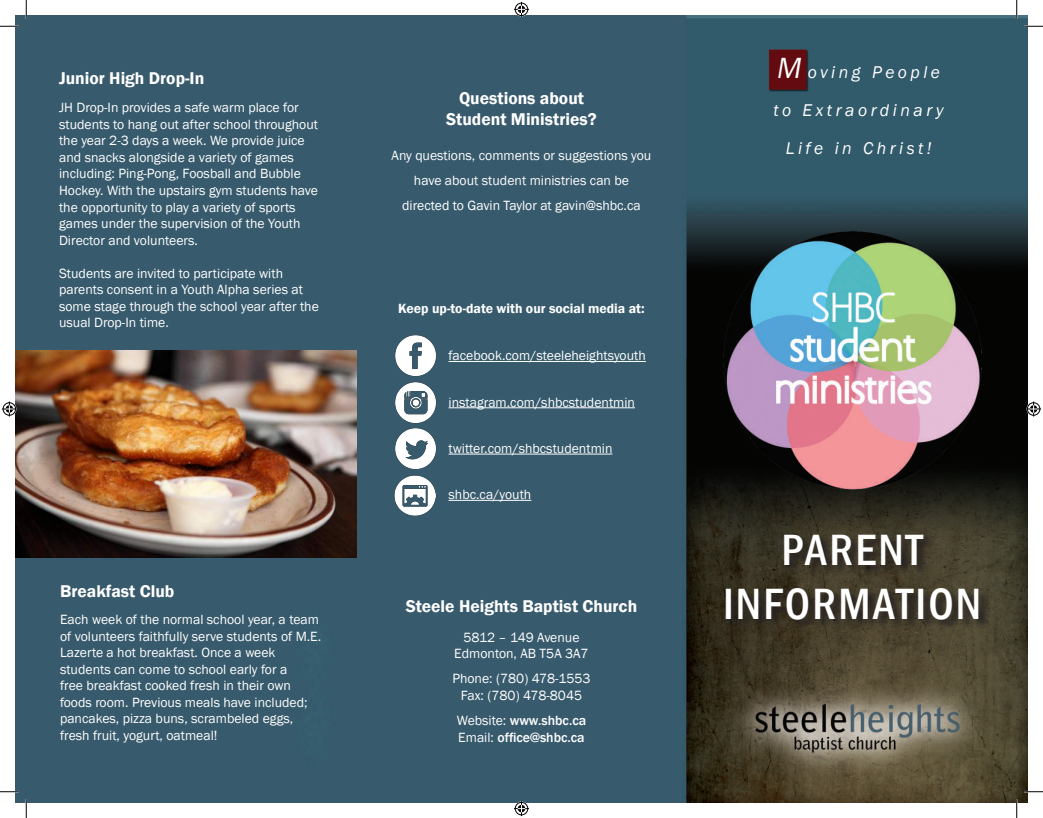
<style>
.page{position:relative;width:1043px;height:818px;background:#fff}
.page>*{position:absolute;margin:0;border:0;box-sizing:border-box;transform-origin:0 0}
.t1{font:500 condensed 45px/54px "Franklin Gothic";letter-spacing:.05em;color:#fff;text-align:center}
.t2{font:600 17.5px/21px "Franklin Gothic";color:#fff;text-align:center}
.t3{font:italic 17.5px/37.5px "Franklin Gothic";letter-spacing:.2em;color:#fff;text-align:center}
.t4{font:13.75px/16.5px "Franklin Gothic";color:#fff;text-align:center}
.t5{font:500 13.75px/16.5px "Franklin Gothic";color:#fff}
.t6{font:600 13.75px "Franklin Gothic";color:#fff}
.s1{font-weight:400}
.s2{font-size:30px}
</style>
<div class="page">
<img style="left:15px;top:15px;width:1012px;height:787px">
<svg style="left:725px;top:534px;width:265px;height:97px;background:#3c3627"></svg>
<img style="left:390px;top:330px;width:50px;height:47px">
<img style="left:390px;top:377px;width:50px;height:46px">
<img style="left:390px;top:423px;width:50px;height:51px">
<img style="left:395px;top:475px;width:40px;height:40px">
<hr style="left:448px;top:361px;width:198px;height:1px;background:#fff">
<hr style="left:448px;top:407px;width:187px;height:1px;background:#fff">
<hr style="left:448px;top:453px;width:164px;height:1px;background:#fff">
<hr style="left:448px;top:500px;width:83px;height:1px;background:#fff">
<img style="left:15px;top:351px;width:341px;height:206px">
<svg style="left:0;top:25px;width:19px;height:2px"></svg>
<svg style="left:1024px;top:25px;width:18px;height:2px"></svg>
<svg style="left:0;top:790px;width:19px;height:2px"></svg>
<svg style="left:1024px;top:790px;width:18px;height:2px"></svg>
<svg style="left:25px;top:0;width:2px;height:19px"></svg>
<svg style="left:25px;top:799px;width:2px;height:19px"></svg>
<svg style="left:1015px;top:0;width:2px;height:19px"></svg>
<svg style="left:1015px;top:799px;width:2px;height:19px"></svg>
<svg style="left:514px;top:2px;width:15px;height:15px"></svg>
<svg style="left:514px;top:801px;width:15px;height:15px"></svg>
<svg style="left:2px;top:401px;width:15px;height:15px"></svg>
<svg style="left:1026px;top:401px;width:15px;height:15px"></svg>
<p class="t2" style="left:59px;top:67px;width:147px">Junior High Drop-In</p>
<p class="t4" style="left:59px;top:100px;width:260px;text-align:left">JH Drop-In provides a safe warm place for students to hang out after school throughout the year 2-3 days a week. We provide juice and snacks alongside a variety of games including: Ping-Pong, Foosball and Bubble Hockey. With the upstairs gym students have the opportunity to play a variety of sports games under the supervision of the Youth Director and volunteers.</p>
<p class="t4" style="left:59px;top:265px;width:261px;text-align:left">Students are invited to participate with parents consent in a Youth Alpha series at some stage through the school year after the usual Drop-In time.</p>
<p class="t2" style="left:60px;top:580px;width:116px">Breakfast Club</p>
<p class="t4" style="left:60px;top:612px;width:263px;text-align:left">Each week of the normal school year, a team of volunteers faithfully serve students of M.E.<br>Lazerte a hot breakfast. Once a week students can come to school early for a<br>free breakfast cooked fresh in their own foods room. Previous meals have included; pancakes, pizza buns, scrambeled eggs, fresh fruit, yogurt, oatmeal!</p>
<p class="t2" style="left:446px;top:87px;width:152px">Questions about<br>Student Ministries?</p>
<p class="t4" style="left:391px;top:143px;width:261px;line-height:25px">Any questions, comments or suggestions you have about student ministries can be directed to Gavin Taylor at gavin@shbc.ca</p>
<p class="t6" style="left:398px;top:300px;width:248px">Keep up-to-date with our social media at:</p>
<p class="t4" style="left:448px;top:348px;width:199px">facebook.com/steeleheightsyouth</p>
<p class="t4" style="left:448px;top:394px;width:188px">instagram.com/shbcstudentmin</p>
<p class="t4" style="left:448px;top:440px;width:165px">twitter.com/shbcstudentmin</p>
<p class="t4" style="left:448px;top:486px;width:84px">shbc.ca/youth</p>
<p class="t2" style="left:406px;top:595px;width:233px">Steele Heights Baptist Church</p>
<p class="t4" style="left:454px;top:629px;width:136px">5812 – 149 Avenue<br>Edmonton, AB T5A 3A7</p>
<p class="t4" style="left:452px;top:671px;width:140px">Phone: (780) 478-1553<br>Fax: (780) 478-8045</p>
<p class="t5" style="left:457px;top:712px;width:131px"><span class="s1">Website:</span> www.shbc.ca<br><span class="s1">Email:</span> office@shbc.ca</p>
<p class="t3" style="left:773px;top:54px;width:172px"><span class="s2">M</span> oving People to Extraordinary<br>Life in Christ!</p>
<h1 class="t1" style="left:723px;top:522px;width:260px">PARENT<br>INFORMATION</h1>
</div>
